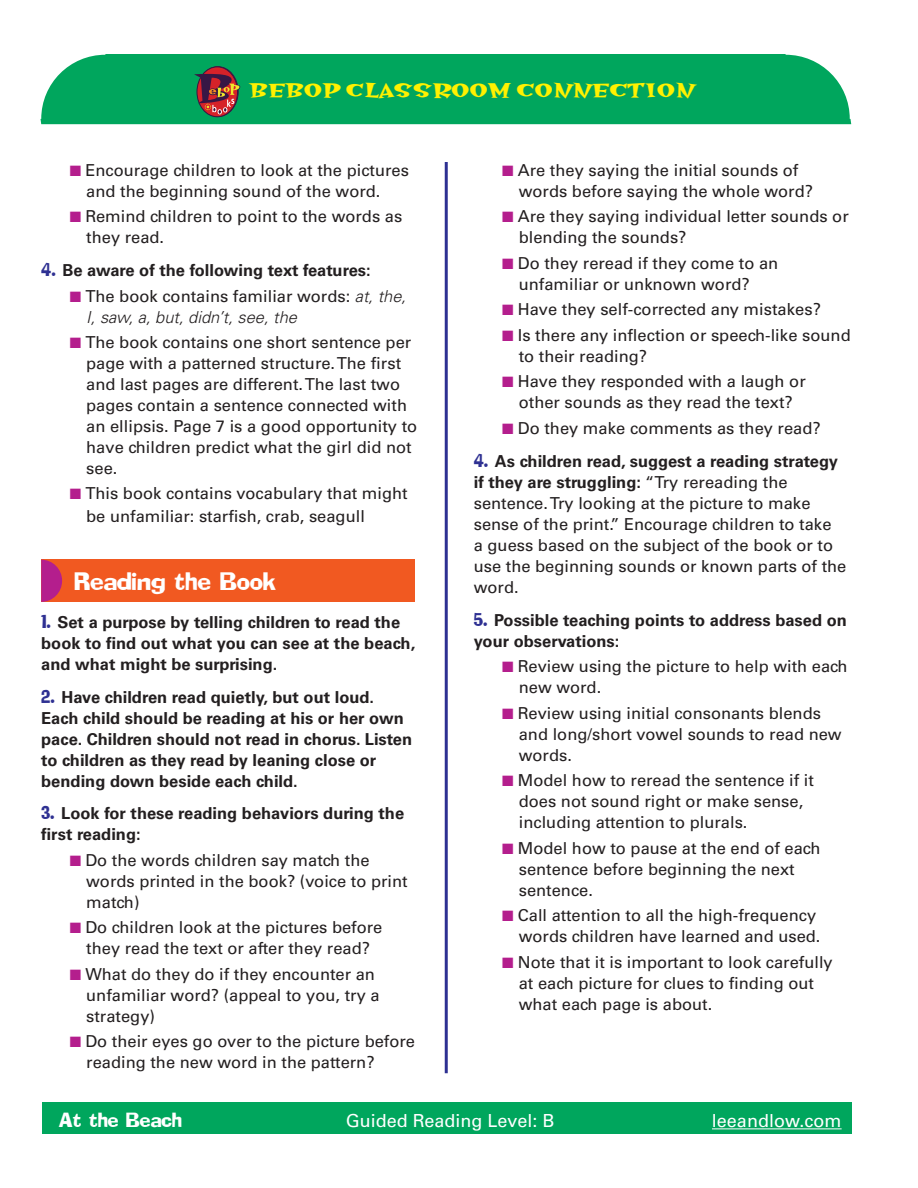
<style>
.page{position:relative;width:918px;height:1188px;background:#fff}
.page>*{position:absolute;margin:0;border:0;box-sizing:border-box;transform-origin:0 0}
.t1{font:22.5px "Hotsy Totsy Bold Mv B";color:#fff101}
.t2{font:22.2px "Addled";color:#fff}
.t3{font:18px "Univers";color:#fff}
.t4{font:18px "Addled";color:#fff}
.Numbered_Paragraphs{font:16.5px/21px "Univers";color:#231f20}
.Numbered_Paragraphs-2{font:700 16.5px/21px "Univers";color:#231f20}
.Numbered_bold_text{font:700 16.5px/21px "Univers";color:#231f20}
.t5{font:italic 300 16.5px/21px "Univers";color:#231f20}
.s1{color:#b41e8d}
.s2{font-family:"Addled";font-weight:400;color:#2e3092}
.s3{font-weight:400;font-style:normal}
.s4{font-family:"Addled";color:#2e3092}
.s5{font-weight:700}
</style>
<div class="page">
<div style="left:40px;top:54px;width:811px;height:70px;background:#00a65d"></div>
<hr style="left:445px;top:162px;width:3px;height:911px;background:#2e3092">
<div style="left:42px;top:1102px;width:810px;height:31px;background:#00a65d"></div>
<hr style="left:712px;top:1128px;width:130px;height:1px;background:#fff">
<svg style="left:197px;top:67px;width:41px;height:50px"></svg>
<div style="left:196px;top:66px;width:42px;height:51px;border:1px solid #371745;border-radius:50%"></div>
<svg style="left:194px;top:74px;width:46px;height:40px;background:#784b43"></svg>
<div style="left:41px;top:560px;width:374px;height:42px;background:#f15921"></div>
<svg style="left:41px;top:560px;width:21px;height:42px"></svg>
<h1 class="t1" style="left:249px;top:79px;width:447px">BEBOP CLASSROOM CONNECTION</h1>
<p class="Numbered_Paragraphs" style="left:86px;top:160px;width:324px;text-indent:-16px"><span class="s1">■</span> Encourage children to look at the pictures and the beginning sound of the word.</p>
<p class="Numbered_Paragraphs" style="left:86px;top:206px;width:318px;text-indent:-16px"><span class="s1">■</span> Remind children to point to the words as they read.</p>
<p class="Numbered_Paragraphs-2" style="left:41px;top:260px;width:331px"><span class="s2">4.</span> Be aware of the following text features:</p>
<p class="t5" style="left:86px;top:285px;width:321px;text-indent:-16px"><span class="s1">■</span> <span class="s3">The book contains familiar words:</span> at, the,<br>I, saw, a, but, didn’t, see, the</p>
<p class="Numbered_Paragraphs" style="left:86px;top:332px;width:332px;text-indent:-16px"><span class="s1">■</span> The book contains one short sentence per page with a patterned structure. The first and last pages are different. The last two pages contain a sentence connected with an ellipsis. Page 7 is a good opportunity to have children predict what the girl did not see.</p>
<p class="Numbered_Paragraphs" style="left:86px;top:482px;width:323px;line-height:22.5px;text-indent:-16px"><span class="s1">■</span> This book contains vocabulary that might be unfamiliar: starfish, crab, seagull</p>
<p class="t2" style="left:75px;top:567px;width:203px">Reading the Book</p>
<p class="Numbered_bold_text" style="left:41px;top:611px;width:376px"><span class="s2">1.</span> Set a purpose by telling children to read the book to find out what you can see at the beach, and what might be surprising.</p>
<p class="Numbered_Paragraphs-2" style="left:41px;top:686px;width:372px"><span class="s2">2.</span> Have children read quietly, but out loud.<br>Each child should be reading at his or her own pace. Children should not read in chorus. Listen to children as they read by leaning close or bending down beside each child.</p>
<p class="Numbered_Paragraphs-2" style="left:41px;top:803px;width:364px"><span class="s2">3.</span> Look for these reading behaviors during the first reading:</p>
<p class="Numbered_Paragraphs" style="left:86px;top:850px;width:323px;text-indent:-16px"><span class="s1">■</span> Do the words children say match the words printed in the book? (voice to print match)</p>
<p class="Numbered_Paragraphs" style="left:70px;top:917px;width:314px;text-align:center"><span class="s1">■</span> Do children look at the pictures before they read the text or after they read?</p>
<p class="Numbered_Paragraphs" style="left:86px;top:964px;width:295px;text-indent:-16px"><span class="s1">■</span> What do they do if they encounter an unfamiliar word? (appeal to you, try a strategy)</p>
<p class="Numbered_Paragraphs" style="left:86px;top:1031px;width:330px;text-indent:-16px"><span class="s1">■</span> Do their eyes go over to the picture before reading the new word in the pattern?</p>
<p class="Numbered_Paragraphs" style="left:519px;top:160px;width:296px;text-indent:-16px"><span class="s1">■</span> Are they saying the initial sounds of words before saying the whole word?</p>
<p class="Numbered_Paragraphs" style="left:519px;top:206px;width:331px;text-indent:-16px"><span class="s1">■</span> Are they saying individual letter sounds or blending the sounds?</p>
<p class="Numbered_Paragraphs" style="left:519px;top:253px;width:261px;text-indent:-16px"><span class="s1">■</span> Do they reread if they come to an unfamiliar or unknown word?</p>
<p class="Numbered_Paragraphs" style="left:502px;top:299px;width:320px"><span class="s1">■</span> Have they self-corrected any mistakes?</p>
<p class="Numbered_Paragraphs" style="left:519px;top:325px;width:333px;text-indent:-16px"><span class="s1">■</span> Is there any inflection or speech-like sound to their reading?</p>
<p class="Numbered_Paragraphs" style="left:502px;top:371px;width:305px;text-align:center"><span class="s1">■</span> Have they responded with a laugh or other sounds as they read the text?</p>
<p class="Numbered_Paragraphs" style="left:502px;top:418px;width:320px"><span class="s1">■</span> Do they make comments as they read?</p>
<p class="Numbered_Paragraphs" style="left:474px;top:451px;width:374px"><span class="s4">4.</span> <span class="s5">As children read, suggest a reading strategy if they are struggling:</span> “Try rereading the sentence. Try looking at the picture to make sense of the print.” Encourage children to take<br>a guess based on the subject of the book or to use the beginning sounds or known parts of the word.</p>
<p class="Numbered_Paragraphs-2" style="left:474px;top:609px;width:375px"><span class="s2">5.</span> Possible teaching points to address based on your observations:</p>
<p class="Numbered_Paragraphs" style="left:519px;top:656px;width:330px;text-indent:-16px"><span class="s1">■</span> Review using the picture to help with each new word.</p>
<p class="Numbered_Paragraphs" style="left:519px;top:702px;width:324px;text-indent:-16px"><span class="s1">■</span> Review using initial consonants blends and long/short vowel sounds to read new words.</p>
<p class="Numbered_Paragraphs" style="left:519px;top:770px;width:297px;text-indent:-16px"><span class="s1">■</span> Model how to reread the sentence if it does not sound right or make sense, including attention to plurals.</p>
<p class="Numbered_Paragraphs" style="left:519px;top:837px;width:303px;text-indent:-16px"><span class="s1">■</span> Model how to pause at the end of each sentence before beginning the next sentence.</p>
<p class="Numbered_Paragraphs" style="left:502px;top:905px;width:320px;text-align:right"><span class="s1">■</span> Call attention to all the high-frequency words children have learned and used.</p>
<p class="Numbered_Paragraphs" style="left:519px;top:951px;width:316px;text-indent:-16px"><span class="s1">■</span> Note that it is important to look carefully at each picture for clues to finding out what each page is about.</p>
<p class="t4" style="left:59px;top:1108px;width:125px">At the Beach</p>
<p class="t3" style="left:346px;top:1110px;width:210px">Guided Reading Level: B</p>
<p class="t3" style="left:712px;top:1110px;width:131px">leeandlow.com</p>
</div>
